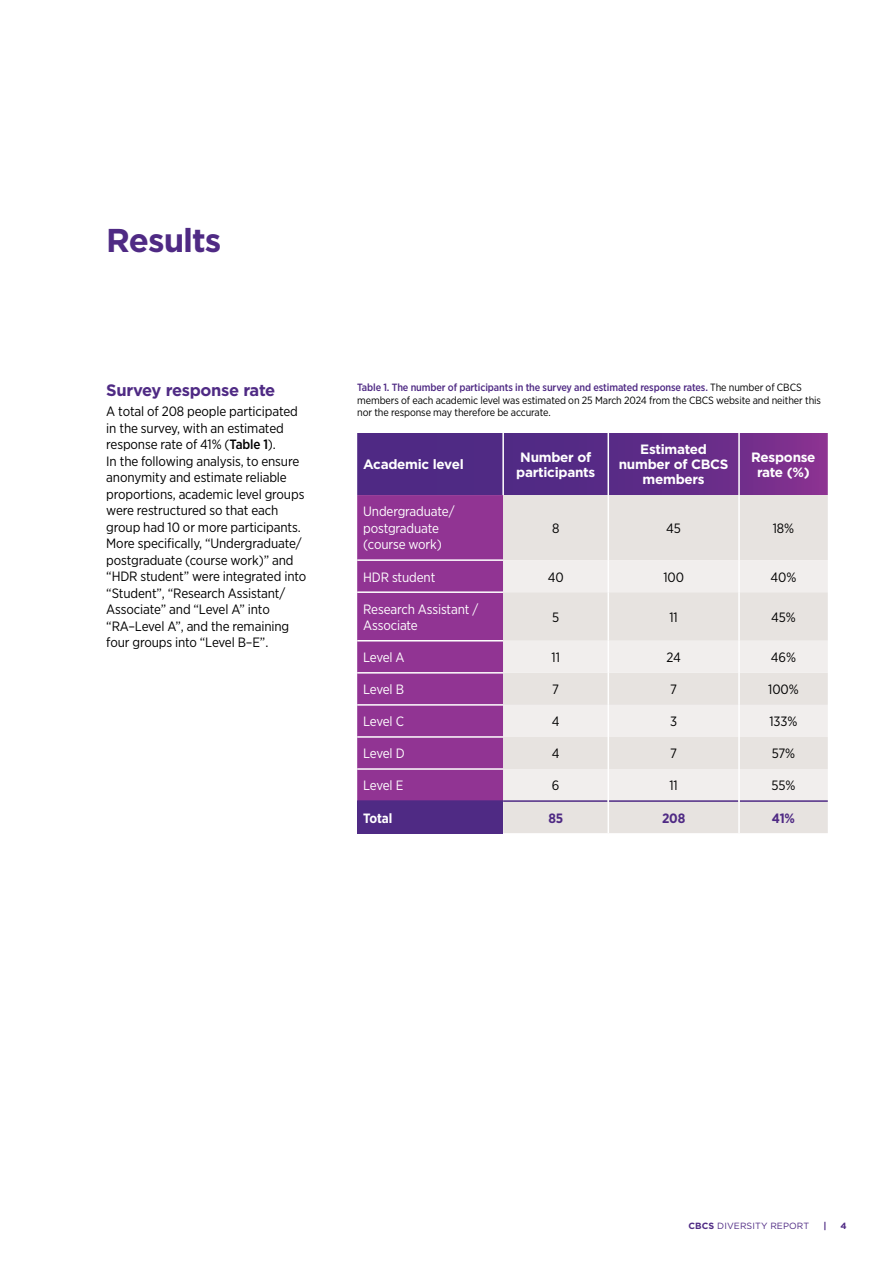
<style>
.page{position:relative;width:893px;height:1263px;background:#fff}
.page>*{position:absolute;margin:0;border:0;box-sizing:border-box;transform-origin:0 0}
.t1{font:700 33px "Gotham";letter-spacing:-.03em;color:#4f2a84}
.t2{font:700 16.5px "Gotham";letter-spacing:-.02em;color:#4f2a84}
.t3{font:13.5px/16.5px "Gotham Narrow";letter-spacing:-.01em;color:#000}
.t4{font:13.5px/16.5px "Gotham Narrow";letter-spacing:-.01em;color:#fff}
.t5{font:700 13.5px/15px "Gotham";letter-spacing:-.02em;color:#fff;text-align:center}
.t6{font:700 13.5px "Gotham Narrow";letter-spacing:-.01em;color:#4f2a84}
.t7{font:700 13.5px "Gotham Narrow";letter-spacing:-.01em;color:#fff}
.t8{font:10.5px/12.8px "Gotham Narrow";letter-spacing:-.01em;color:#000}
.t9{font:9px "Gotham";letter-spacing:.01em;color:#4f2a84}
.t10{font:700 9px "Gotham";color:#4f2a84}
.s1{font-weight:500}
.s2{font-weight:500;color:#4f2a84}
.s3{font-weight:700}
</style>
<div class="page">
<svg style="left:357px;top:433px;width:471px;height:367px;background:#7c318e"></svg>
<div style="left:503px;top:495px;width:325px;height:338px;background:#e7e3e0"></div>
<svg style="left:503px;top:560px;width:325px;height:240px;background:#ece8e6"></svg>
<div style="left:357px;top:801px;width:146px;height:32px;background:#4f2a84"></div>
<hr style="left:357px;top:800px;width:146px;height:2px;background:#4f2a84">
<hr style="left:503px;top:800px;width:104px;height:2px;background:#4f2a84">
<hr style="left:609px;top:800px;width:129px;height:2px;background:#4f2a84">
<hr style="left:740px;top:800px;width:88px;height:2px;background:#4f2a84">
<hr style="left:502px;top:433px;width:2px;height:62px;background:#fff">
<hr style="left:607px;top:433px;width:2px;height:62px;background:#fff">
<hr style="left:738px;top:433px;width:2px;height:62px;background:#fff">
<hr style="left:607px;top:495px;width:2px;height:65px;background:#fff">
<hr style="left:738px;top:495px;width:2px;height:65px;background:#fff">
<hr style="left:607px;top:560px;width:2px;height:32px;background:#fff">
<hr style="left:738px;top:560px;width:2px;height:32px;background:#fff">
<hr style="left:607px;top:592px;width:2px;height:49px;background:#fff">
<hr style="left:738px;top:592px;width:2px;height:49px;background:#fff">
<hr style="left:607px;top:641px;width:2px;height:32px;background:#fff">
<hr style="left:738px;top:641px;width:2px;height:32px;background:#fff">
<hr style="left:607px;top:673px;width:2px;height:32px;background:#fff">
<hr style="left:738px;top:673px;width:2px;height:32px;background:#fff">
<hr style="left:607px;top:705px;width:2px;height:32px;background:#fff">
<hr style="left:738px;top:705px;width:2px;height:32px;background:#fff">
<hr style="left:607px;top:737px;width:2px;height:32px;background:#fff">
<hr style="left:738px;top:737px;width:2px;height:32px;background:#fff">
<hr style="left:607px;top:769px;width:2px;height:32px;background:#fff">
<hr style="left:738px;top:769px;width:2px;height:32px;background:#fff">
<hr style="left:607px;top:801px;width:2px;height:32px;background:#fff">
<hr style="left:738px;top:801px;width:2px;height:32px;background:#fff">
<hr style="left:357px;top:559px;width:146px;height:2px;background:#fff">
<hr style="left:357px;top:591px;width:146px;height:2px;background:#fff">
<hr style="left:357px;top:640px;width:146px;height:1px;background:#fff">
<hr style="left:357px;top:672px;width:146px;height:1px;background:#fff">
<hr style="left:357px;top:704px;width:146px;height:2px;background:#fff">
<hr style="left:357px;top:736px;width:146px;height:2px;background:#fff">
<hr style="left:357px;top:768px;width:146px;height:2px;background:#fff">
<h1 class="t1" style="left:106px;top:218px;width:117px">Results</h1>
<p class="t2" style="left:106px;top:379px;width:171px">Survey response rate</p>
<p class="t3" style="left:106px;top:403px;width:201px">A total of 208 people participated in the survey, with an estimated response rate of 41% (<span class="s1">Table 1</span>).<br>In the following analysis, to ensure anonymity and estimate reliable proportions, academic level groups were restructured so that each group had 10 or more participants.<br>More specifically, “Undergraduate/ postgraduate (course work)” and “HDR student” were integrated into “Student”, “Research Assistant/ Associate” and “Level A” into “RA–Level A”, and the remaining four groups into “Level B–E”.</p>
<p class="t8" style="left:357px;top:381px;width:465px"><span class="s2">Table 1. The number of participants in the survey and estimated response rates.</span> The number of CBCS members of each academic level was estimated on 25 March 2024 from the CBCS website and neither this nor the response may therefore be accurate.</p>
<p class="t5" style="left:363px;top:457px;width:102px">Academic level</p>
<p class="t5" style="left:516px;top:450px;width:81px">Number of participants</p>
<p class="t5" style="left:619px;top:442px;width:111px">Estimated number of CBCS members</p>
<p class="t5" style="left:751px;top:449px;width:66px">Response rate (%)</p>
<p class="t4" style="left:363px;top:503px;width:93px">Undergraduate/ postgraduate (course work)</p>
<p class="t3" style="left:552px;top:520px;width:9px">8</p>
<p class="t3" style="left:666px;top:520px;width:16px">45</p>
<p class="t3" style="left:773px;top:520px;width:23px">18%</p>
<p class="t4" style="left:363px;top:568px;width:74px">HDR student</p>
<p class="t3" style="left:548px;top:568px;width:17px">40</p>
<p class="t3" style="left:663px;top:568px;width:22px">100</p>
<p class="t3" style="left:770px;top:568px;width:27px">40%</p>
<p class="t4" style="left:363px;top:600px;width:117px">Research Assistant /<br>Associate</p>
<p class="t3" style="left:552px;top:609px;width:9px">5</p>
<p class="t3" style="left:669px;top:609px;width:10px">11</p>
<p class="t3" style="left:771px;top:609px;width:26px">45%</p>
<p class="t4" style="left:363px;top:649px;width:43px">Level A</p>
<p class="t3" style="left:551px;top:649px;width:10px">11</p>
<p class="t3" style="left:666px;top:649px;width:16px">24</p>
<p class="t3" style="left:771px;top:649px;width:27px">46%</p>
<p class="t4" style="left:363px;top:681px;width:42px">Level B</p>
<p class="t3" style="left:552px;top:681px;width:8px">7</p>
<p class="t3" style="left:670px;top:681px;width:8px">7</p>
<p class="t3" style="left:768px;top:681px;width:32px">100%</p>
<p class="t4" style="left:363px;top:713px;width:42px">Level C</p>
<p class="t3" style="left:552px;top:713px;width:9px">4</p>
<p class="t3" style="left:670px;top:713px;width:9px">3</p>
<p class="t3" style="left:769px;top:713px;width:29px">133%</p>
<p class="t4" style="left:363px;top:745px;width:43px">Level D</p>
<p class="t3" style="left:552px;top:745px;width:9px">4</p>
<p class="t3" style="left:670px;top:745px;width:8px">7</p>
<p class="t3" style="left:772px;top:745px;width:25px">57%</p>
<p class="t4" style="left:363px;top:777px;width:42px">Level E</p>
<p class="t3" style="left:552px;top:777px;width:9px">6</p>
<p class="t3" style="left:669px;top:777px;width:10px">11</p>
<p class="t3" style="left:771px;top:777px;width:25px">55%</p>
<p class="t7" style="left:363px;top:809px;width:31px">Total</p>
<p class="t6" style="left:548px;top:809px;width:16px">85</p>
<p class="t6" style="left:662px;top:809px;width:25px">208</p>
<p class="t6" style="left:772px;top:809px;width:25px">41%</p>
<p class="t9" style="left:688px;top:1220px;width:122px"><span class="s3">CBCS</span> DIVERSITY REPORT</p>
<p class="t10" style="left:823px;top:1219px;width:5px">|</p>
<p class="t10" style="left:840px;top:1219px;width:8px">4</p>
</div>
